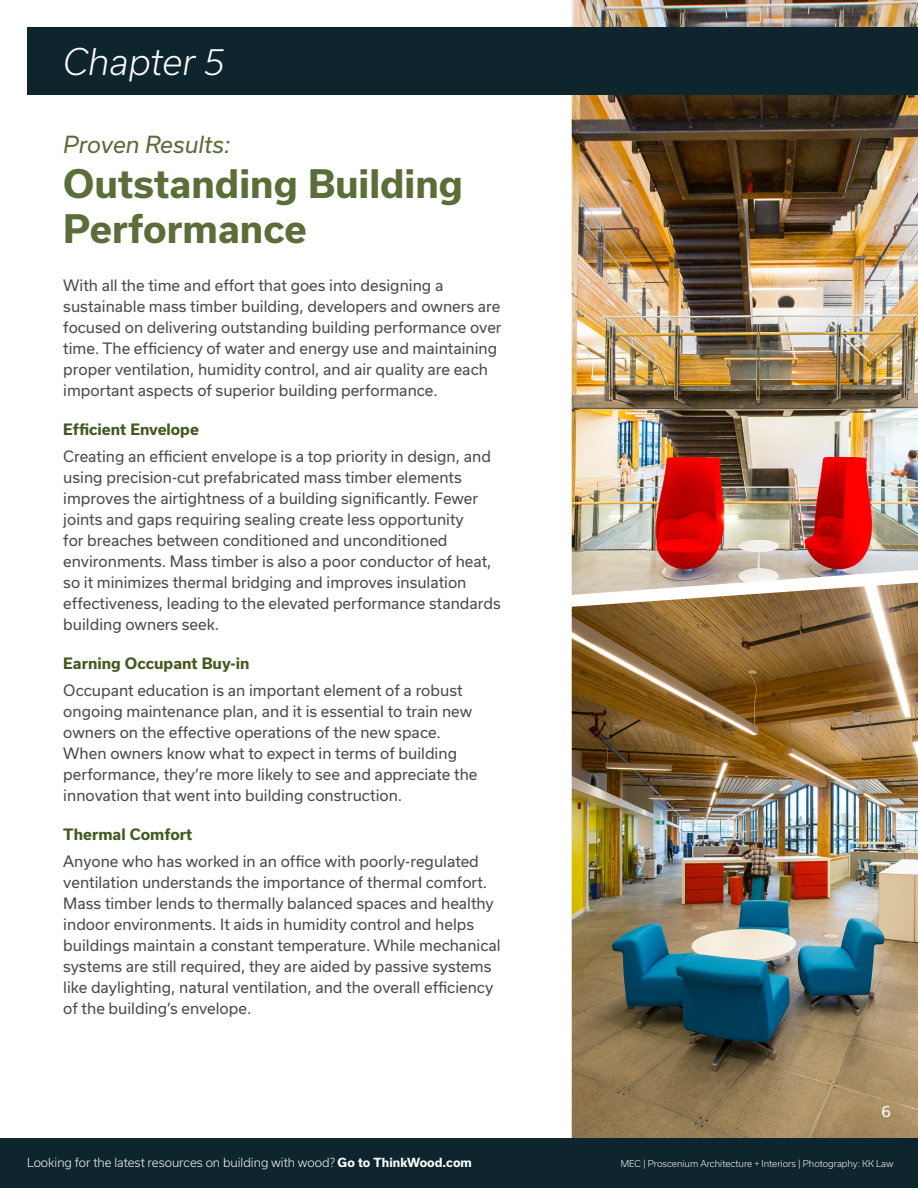
<style>
.page{position:relative;width:918px;height:1188px;background:#fff}
.page>*{position:absolute;margin:0;border:0;box-sizing:border-box;transform-origin:0 0}
.Paragraph_Style_2{font:700 37.5px/45px "Usual";color:#5b6e39}
.t1{font:italic 300 35.1px "Usual";color:#fff}
.Paragraph_Style_2-2{font:italic 22.5px "Usual";color:#5b6e39}
.Paragraph_Style_2-3{font:15px/21px "Usual";color:#4b4c4d}
.t2{font:700 15px "Usual";color:#44591f}
.t3{font:15px "Usual";color:#fff}
.t4{font:300 12px "Usual";color:#fff}
.t5{font:300 9px "Usual";color:#fff}
.s1{font-weight:700}
</style>
<div class="page">
<img style="left:572px;top:595px;width:346px;height:543px">
<img style="left:572px;top:0;width:346px;height:595px">
<div style="left:0;top:1138px;width:918px;height:50px;background:#0f252d"></div>
<div style="left:27px;top:27px;width:891px;height:67px;background:#0f252d"></div>
<p class="t1" style="left:63px;top:42px;width:163px">Chapter 5</p>
<p class="Paragraph_Style_2-2" style="left:63px;top:132px;width:169px">Proven Results:</p>
<p class="Paragraph_Style_2" style="left:63px;top:162px;width:401px">Outstanding Building<br>Performance</p>
<p class="Paragraph_Style_2-3" style="left:63px;top:275px;width:440px">With all the time and effort that goes into designing a sustainable mass timber building, developers and owners are focused on delivering outstanding building performance over time. The efficiency of water and energy use and maintaining proper ventilation, humidity control, and air quality are each important aspects of superior building performance.</p>
<p class="t2" style="left:63px;top:420px;width:137px">Efficient Envelope</p>
<p class="Paragraph_Style_2-3" style="left:63px;top:446px;width:439px">Creating an efficient envelope is a top priority in design, and using precision-cut prefabricated mass timber elements improves the airtightness of a building significantly. Fewer joints and gaps requiring sealing create less opportunity<br>for breaches between conditioned and unconditioned environments. Mass timber is also a poor conductor of heat, so it minimizes thermal bridging and improves insulation effectiveness, leading to the elevated performance standards building owners seek.</p>
<p class="t2" style="left:63px;top:654px;width:188px">Earning Occupant Buy-in</p>
<p class="Paragraph_Style_2-3" style="left:63px;top:680px;width:416px">Occupant education is an important element of a robust ongoing maintenance plan, and it is essential to train new owners on the effective operations of the new space.<br>When owners know what to expect in terms of building performance, they’re more likely to see and appreciate the innovation that went into building construction.</p>
<p class="t2" style="left:63px;top:825px;width:131px">Thermal Comfort</p>
<p class="Paragraph_Style_2-3" style="left:63px;top:851px;width:439px">Anyone who has worked in an office with poorly-regulated ventilation understands the importance of thermal comfort.<br>Mass timber lends to thermally balanced spaces and healthy indoor environments. It aids in humidity control and helps buildings maintain a constant temperature. While mechanical systems are still required, they are aided by passive systems like daylighting, natural ventilation, and the overall efficiency of the building’s envelope.</p>
<p class="t4" style="left:27px;top:1156px;width:446px">Looking for the latest resources on building with wood? <span class="s1">Go to ThinkWood.com</span></p>
<p class="t3" style="left:882px;top:1103px;width:11px">6</p>
<p class="t5" style="left:621px;top:1158px;width:274px">MEC | Proscenium Architecture + Interiors | Photography: KK Law</p>
</div>
